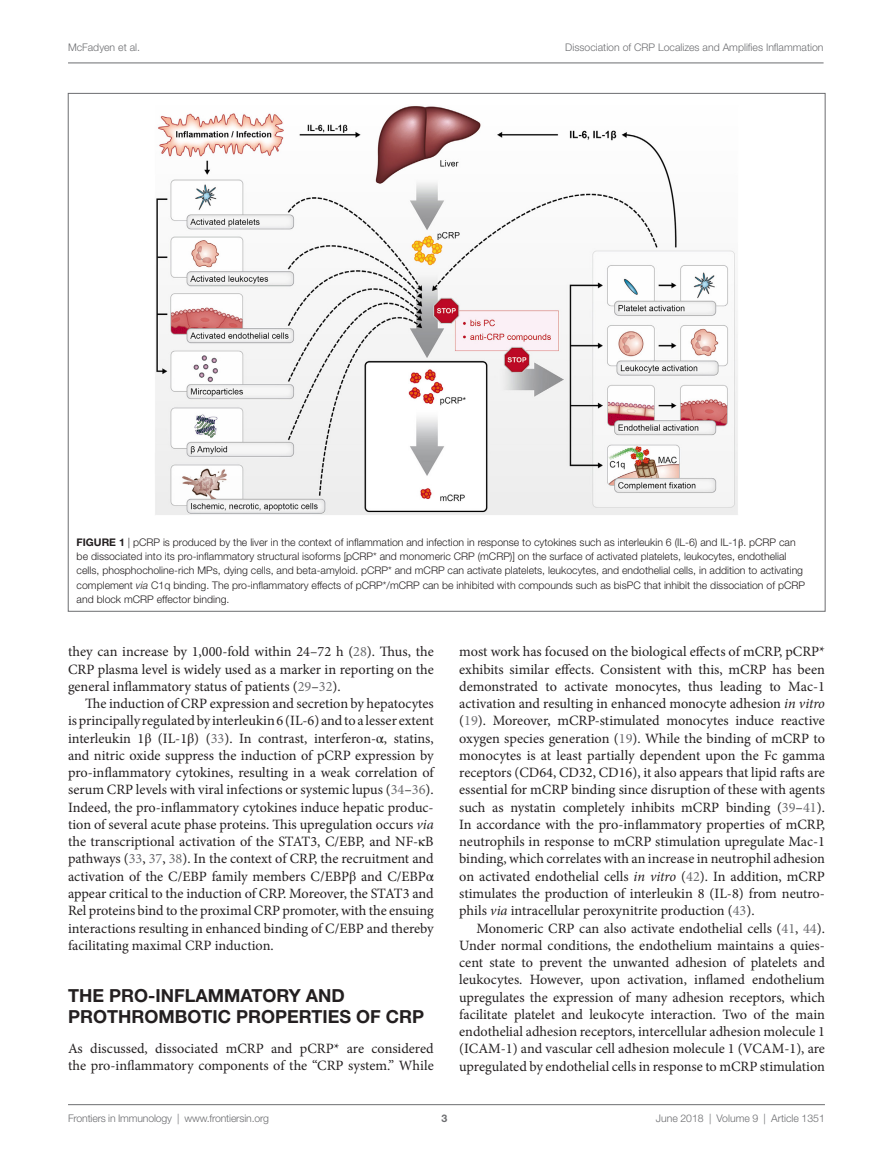
<style>
.page{position:relative;width:893px;height:1170px;background:#fff}
.page>*{position:absolute;margin:0;border:0;box-sizing:border-box;transform-origin:0 0}
.t1{font:700 18px/21px "Helvetica Neue LT Std";color:#231f20}
.t2{font:14.25px/17.2px "Minion Pro";color:#231f20;text-align:justify}
.t3{font:300 10.5px/14.2px "Helvetica Neue LT Std";color:#231f20}
.t4{font:300 10.5px "Helvetica Neue LT Std";color:#6c6d70}
.t5{font:700 10.5px "Helvetica Neue LT Std";color:#231f20}
.t6{font:700 10.5px "Helvetica Neue LT Std";color:#6c6d70}
.s1{font-weight:700}
.s2{font-family:"STIX General";font-weight:400}
.s3{font-style:italic}
.s4{color:#6c6d70}
.s5{font-family:"STIX General"}
</style>
<div class="page">
<img style="left:155px;top:106px;width:583px;height:409px">
<hr style="left:68px;top:1104px;width:757px;height:1px;background:#6c6d70">
<hr style="left:68px;top:63px;width:756px;height:1px;background:#6c6d70">
<p class="t4" style="left:68px;top:41px;width:73px">McFadyen et al.</p>
<p class="t4" style="left:565px;top:41px;width:260px">Dissociation of CRP Localizes and Amplifies Inflammation</p>
<p class="t3" style="left:77px;top:534px;width:730px;text-indent:33px"><span class="s1">E 1</span> | pCRP is produced by the liver in the context of inflammation and infection in response to cytokines such as interleukin 6 (IL-6) and IL-1<span class="s2">β</span>. pCRP can be dissociated into its pro-inflammatory structural isoforms [pCRP* and monomeric CRP (mCRP)] on the surface of activated platelets, leukocytes, endothelial cells, phosphocholine-rich MPs, dying cells, and beta-amyloid. pCRP* and mCRP can activate platelets, leukocytes, and endothelial cells, in addition to activating complement <span class="s3">via</span> C1q binding. The pro-inflammatory effects of pCRP*/mCRP can be inhibited with compounds such as bisPC that inhibit the dissociation of pCRP and block mCRP effector binding.</p>
<p class="t5" style="left:77px;top:535px;width:18px">FIGUR</p>
<p class="t2" style="left:68px;top:643px;width:367px">they can increase by 1,000-fold within 24–72 h (<span class="s4">28</span>). Thus, the CRP plasma level is widely used as a marker in reporting on the general inflammatory status of patients (<span class="s4">29</span>–<span class="s4">32</span>).</p>
<p class="t2" style="left:68px;top:695px;width:367px;text-indent:17px">The induction of CRP expression and secretion by hepatocytes is principally regulated by interleukin 6 (IL-6) and to a lesser extent interleukin 1<span class="s5">β</span> (IL-1<span class="s5">β</span>) (<span class="s4">33</span>). In contrast, interferon-<span class="s5">α</span>, statins, and nitric oxide suppress the induction of pCRP expression by pro-inflammatory cytokines, resulting in a weak correlation of serum CRP levels with viral infections or systemic lupus (<span class="s4">34</span>–<span class="s4">36</span>).<br>Indeed, the pro-inflammatory cytokines induce hepatic produc&shy;tion of several acute phase proteins. This upregulation occurs <span class="s3">via </span>the transcriptional activation of the STAT3, C/EBP, and NF-<span class="s5">κ</span>B pathways (<span class="s4">33</span>, <span class="s4">37</span>, <span class="s4">38</span>). In the context of CRP, the recruitment and activation of the C/EBP family members C/EBP<span class="s5">β</span> and C/EBP<span class="s5">α </span>appear critical to the induction of CRP. Moreover, the STAT3 and Rel proteins bind to the proximal CRP promoter, with the ensuing interactions resulting in enhanced binding of C/EBP and thereby facilitating maximal CRP induction.</p>
<p class="t1" style="left:68px;top:984px;width:358px">THE PRO-INFLAMMATORY AND<br>PROTHROMBOTIC PROPERTIES OF CRP</p>
<p class="t2" style="left:68px;top:1039px;width:367px">As discussed, dissociated mCRP and pCRP* are considered the pro-inflammatory components of the “CRP system.” While</p>
<p class="t2" style="left:459px;top:643px;width:367px">most work has focused on the biological effects of mCRP, pCRP* exhibits similar effects. Consistent with this, mCRP has been demonstrated to activate monocytes, thus leading to Mac-1 activation and resulting in enhanced monocyte adhesion <span class="s3">in vitro </span>(<span class="s4">19</span>). Moreover, mCRP-stimulated monocytes induce reactive oxygen species generation (<span class="s4">19</span>). While the binding of mCRP to monocytes is at least partially dependent upon the Fc gamma receptors (CD64, CD32, CD16), it also appears that lipid rafts are essential for mCRP binding since disruption of these with agents such as nystatin completely inhibits mCRP binding (<span class="s4">39</span>–<span class="s4">41</span>).<br>In accordance with the pro-inflammatory properties of mCRP, neutrophils in response to mCRP stimulation upregulate Mac-1 binding, which correlates with an increase in neutrophil adhesion on activated endothelial cells <span class="s3">in vitro</span> (<span class="s4">42</span>). In addition, mCRP stimulates the production of interleukin 8 (IL-8) from neutro&shy;phils <span class="s3">via</span> intracellular peroxynitrite production (<span class="s4">43</span>).</p>
<p class="t2" style="left:459px;top:919px;width:367px;text-indent:17px">Monomeric CRP can also activate endothelial cells (<span class="s4">41</span>, <span class="s4">44</span>).<br>Under normal conditions, the endothelium maintains a quies&shy;cent state to prevent the unwanted adhesion of platelets and leukocytes. However, upon activation, inflamed endothelium upregulates the expression of many adhesion receptors, which facilitate platelet and leukocyte interaction. Two of the main endothelial adhesion receptors, intercellular adhesion molecule 1 (ICAM-1) and vascular cell adhesion molecule 1 (VCAM-1), are upregulated by endothelial cells in response to mCRP stimulation</p>
<p class="t4" style="left:68px;top:1111px;width:203px">Frontiers in Immunology | www.frontiersin.org</p>
<p class="t4" style="left:656px;top:1111px;width:171px">June 2018 | Volume 9 | Article 1351</p>
<p class="t6" style="left:441px;top:1111px;width:7px">3</p>
</div>
